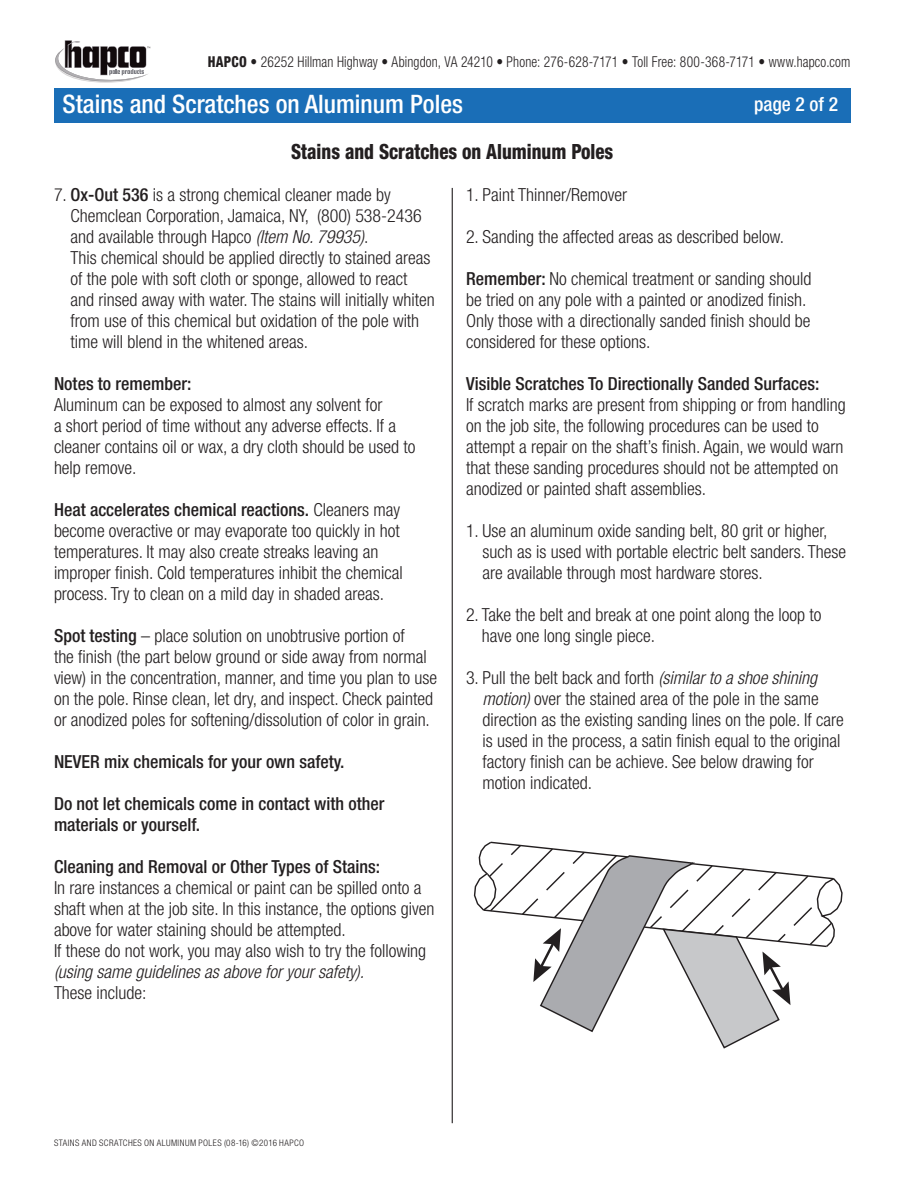
<style>
.page{position:relative;width:918px;height:1188px;background:#fff}
.page>*{position:absolute;margin:0;border:0;box-sizing:border-box;transform-origin:0 0}
.t1{font:500 condensed 25.5px "Helvetica Neue LT Std";color:#fff}
.t2{font:800 condensed 21px "Helvetica Neue LT Std";color:#231f20;scale:.9 1}
.t3{font:500 condensed 19.5px "Helvetica Neue LT Std";color:#fff}
.t4{font:300 condensed 18px/21px "Helvetica Neue LT Std";color:#231f20}
.t5{font:500 condensed 18px/21px "Helvetica Neue LT Std";color:#231f20}
.t6{font:300 condensed 15px "Helvetica Neue LT Std";letter-spacing:.01em;color:#231f20;scale:.9 1}
.t7{font:300 condensed 9px "Helvetica Neue LT Std";letter-spacing:.045em;color:#231f20}
.s1{font-weight:800}
.s2{font-weight:500}
.s3{font-style:italic}
</style>
<div class="page">
<div style="left:54px;top:88px;width:796px;height:34px;background:#1a6eb7"></div>
<svg style="left:55px;top:40px;width:95px;height:43px"></svg>
<hr style="left:452px;top:188px;width:1px;height:935px;background:#231f20">
<svg style="left:473px;top:841px;width:370px;height:208px"></svg>
<p class="t6" style="left:208px;top:53px;width:716px"><span class="s1">HAPCO</span> • 26252 Hillman Highway • Abingdon, VA 24210 • Phone: 276-628-7171 • Toll Free: 800-368-7171 • www.hapco.com</p>
<p class="t1" style="left:63px;top:89px;width:402px">Stains and Scratches on Aluminum Poles</p>
<p class="t3" style="left:754px;top:93px;width:86px">page 2 of 2</p>
<p class="t2" style="left:291px;top:139px;width:360px">Stains and Scratches on Aluminum Poles</p>
<p class="t4" style="left:71px;top:184px;width:366px;text-indent:-17px">7. <span class="s2">Ox-Out 536</span> is a strong chemical cleaner made by Chemclean Corporation, Jamaica, NY, (800) 538-2436 and available through Hapco <span class="s3">(Item No. 79935)</span>.<br>This chemical should be applied directly to stained areas of the pole with soft cloth or sponge, allowed to react and rinsed away with water. The stains will initially whiten from use of this chemical but oxidation of the pole with time will blend in the whitened areas.</p>
<p class="t5" style="left:54px;top:373px;width:139px">Notes to remember:</p>
<p class="t4" style="left:54px;top:394px;width:330px">Aluminum can be exposed to almost any solvent for</p>
<p class="t4" style="left:54px;top:415px;width:363px">a short period of time without any adverse effects. If a cleaner contains oil or wax, a dry cloth should be used to help remove.</p>
<p class="t4" style="left:54px;top:499px;width:350px"><span class="s2">Heat accelerates chemical reactions.</span> Cleaners may become overactive or may evaporate too quickly in hot temperatures. It may also create streaks leaving an improper finish. Cold temperatures inhibit the chemical process. Try to clean on a mild day in shaded areas.</p>
<p class="t4" style="left:54px;top:625px;width:385px"><span class="s2">Spot testing</span> – place solution on unobtrusive portion of<br>the finish (the part below ground or side away from normal view) in the concentration, manner, and time you plan to use on the pole. Rinse clean, let dry, and inspect. Check painted or anodized poles for softening/dissolution of color in grain.</p>
<p class="t5" style="left:54px;top:751px;width:292px">NEVER mix chemicals for your own safety.</p>
<p class="t5" style="left:54px;top:793px;width:332px">Do not let chemicals come in contact with other materials or yourself.</p>
<p class="t5" style="left:54px;top:856px;width:328px">Cleaning and Removal or Other Types of Stains:</p>
<p class="t4" style="left:54px;top:877px;width:382px">In rare instances a chemical or paint can be spilled onto a shaft when at the job site. In this instance, the options given above for water staining should be attempted.<br>If these do not work, you may also wish to try the following <span class="s3">(using same guidelines as above for your safety).<br></span>These include:</p>
<p class="t4" style="left:466px;top:184px;width:163px">1. Paint Thinner/Remover</p>
<p class="t4" style="left:466px;top:226px;width:320px">2. Sanding the affected areas as described below.</p>
<p class="t4" style="left:466px;top:268px;width:347px"><span class="s2">Remember:</span> No chemical treatment or sanding should be tried on any pole with a painted or anodized finish.<br>Only those with a directionally sanded finish should be considered for these options.</p>
<p class="t5" style="left:466px;top:373px;width:355px">Visible Scratches To Directionally Sanded Surfaces:</p>
<p class="t4" style="left:466px;top:394px;width:381px">If scratch marks are present from shipping or from handling on the job site, the following procedures can be used to attempt a repair on the shaft’s finish. Again, we would warn that these sanding procedures should not be attempted on anodized or painted shaft assemblies.</p>
<p class="t4" style="left:483px;top:520px;width:365px;text-indent:-17px">1. Use an aluminum oxide sanding belt, 80 grit or higher, such as is used with portable electric belt sanders. These are available through most hardware stores.</p>
<p class="t4" style="left:482px;top:604px;width:341px;text-indent:-16px">2. Take the belt and break at one point along the loop to have one long single piece.</p>
<p class="t4" style="left:483px;top:667px;width:363px;text-indent:-17px">3. Pull the belt back and forth <span class="s3">(similar to a shoe shining motion)</span> over the stained area of the pole in the same direction as the existing sanding lines on the pole. If care is used in the process, a satin finish equal to the original factory finish can be achieve. See below drawing for motion indicated.</p>
<p class="t7" style="left:54px;top:1138px;width:252px">STAINS AND SCRATCHES ON ALUMINUM POLES (08-16) ©2016 HAPCO</p>
</div>
